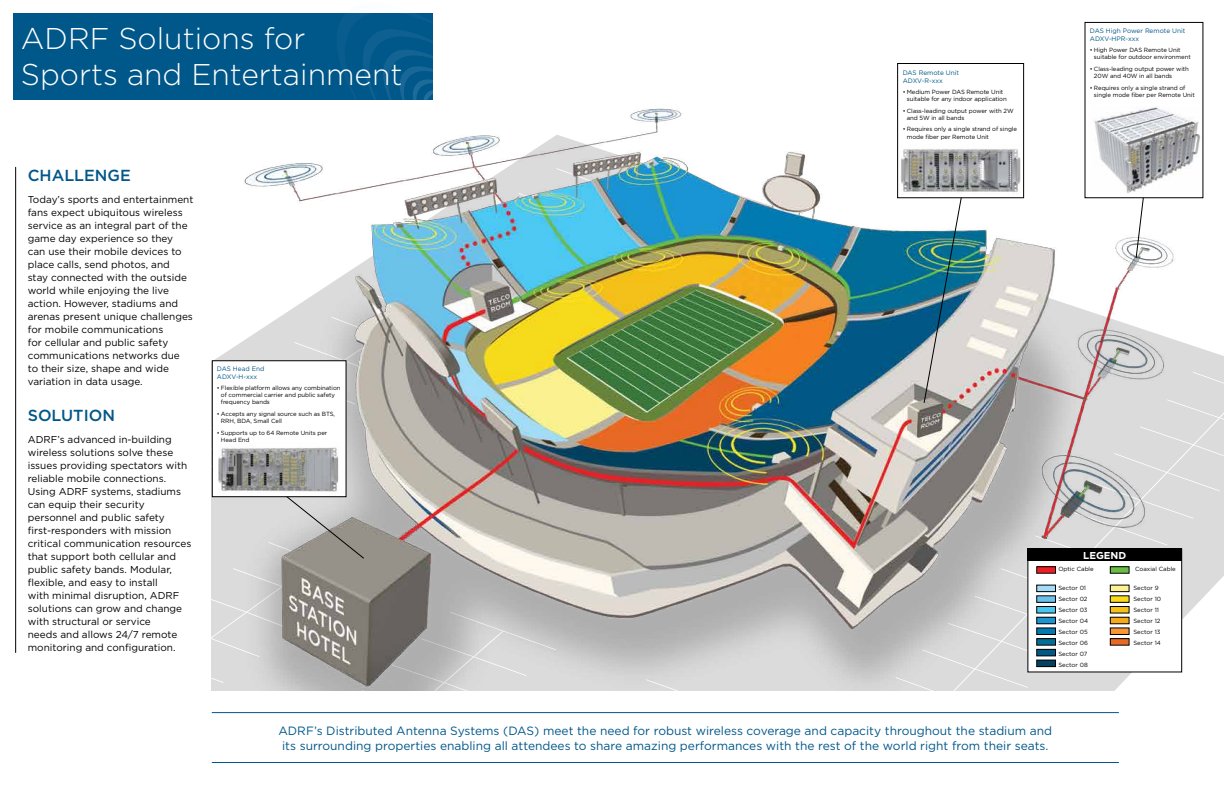
<style>
.page{position:relative;width:1224px;height:792px;background:#fff}
.page>*{position:absolute;margin:0;border:0;box-sizing:border-box;transform-origin:0 0}
.t1{font:300 30px/36px "Gotham";color:#fff}
.t2{font:500 16px "Gotham";color:#005789}
.t3{font:12px/14.4px "Gotham";color:#005789;text-align:center}
.t4{font:10px/13px "Gotham";color:#000}
.t5{font:700 10px "Gotham";color:#fff}
.t6{font:6.5px/7.8px "Gotham";color:#005789}
.t7{font:6px/11px "Gotham";letter-spacing:-.01em;color:#000}
</style>
<div class="page">
<img style="left:212px;top:51px;width:992px;height:639px">
<div style="left:14px;top:13px;width:419px;height:86px;background:#005789"></div>
<svg style="left:363px;top:29px;width:70px;height:70px"></svg>
<hr style="left:15px;top:167px;width:1px;height:485px;background:#000">
<img style="left:212px;top:143px;width:539px;height:548px">
<div style="left:212px;top:360px;width:135px;height:137px;background:#fff;border:1px solid #000"></div>
<img style="left:219px;top:447px;width:120px;height:45px">
<div style="left:1084px;top:22px;width:119px;height:176px;background:#fff"></div>
<img style="left:1094px;top:107px;width:106px;height:77px">
<svg style="left:896px;top:184px;width:328px;height:506px"></svg>
<div style="left:1028px;top:549px;width:154px;height:123px;background:#fff"></div>
<div style="left:1027px;top:549px;width:155px;height:123px;border:1px solid #000"></div>
<div style="left:1027px;top:549px;width:155px;height:12px;background:#000"></div>
<div style="left:1037px;top:567px;width:19px;height:6px;background:#ed1e24"></div>
<div style="left:1036px;top:566px;width:20px;height:8px;border:1px solid #000"></div>
<div style="left:1110px;top:567px;width:19px;height:6px;background:#69bd45"></div>
<div style="left:1110px;top:566px;width:19px;height:8px;border:1px solid #000"></div>
<div style="left:1037px;top:585px;width:19px;height:7px;background:#a2dcf7"></div>
<div style="left:1036px;top:585px;width:20px;height:7px;border:1px solid #000"></div>
<div style="left:1110px;top:585px;width:19px;height:7px;background:#fcf390"></div>
<div style="left:1110px;top:585px;width:19px;height:7px;border:1px solid #000"></div>
<div style="left:1037px;top:596px;width:19px;height:6px;background:#6cc2ed"></div>
<div style="left:1036px;top:595px;width:20px;height:8px;border:1px solid #000"></div>
<div style="left:1110px;top:596px;width:19px;height:6px;background:#f9db1b"></div>
<div style="left:1110px;top:595px;width:19px;height:8px;border:1px solid #000"></div>
<div style="left:1037px;top:607px;width:19px;height:6px;background:#46c7f2"></div>
<div style="left:1036px;top:606px;width:20px;height:7px;border:1px solid #000"></div>
<div style="left:1110px;top:607px;width:19px;height:6px;background:#f6c017"></div>
<div style="left:1110px;top:606px;width:19px;height:7px;border:1px solid #000"></div>
<div style="left:1037px;top:617px;width:19px;height:7px;background:#1a95d2"></div>
<div style="left:1036px;top:617px;width:20px;height:7px;border:1px solid #000"></div>
<div style="left:1110px;top:617px;width:19px;height:7px;background:#f5aa1c"></div>
<div style="left:1037px;top:628px;width:19px;height:6px;background:#027ab1"></div>
<div style="left:1036px;top:628px;width:20px;height:7px;border:1px solid #000"></div>
<div style="left:1110px;top:628px;width:19px;height:6px;background:#f89736"></div>
<div style="left:1110px;top:628px;width:19px;height:7px;border:1px solid #000"></div>
<div style="left:1037px;top:639px;width:19px;height:6px;background:#036e96"></div>
<div style="left:1036px;top:638px;width:20px;height:8px;border:1px solid #000"></div>
<div style="left:1110px;top:639px;width:19px;height:6px;background:#e86924"></div>
<div style="left:1110px;top:638px;width:19px;height:8px;border:1px solid #000"></div>
<div style="left:1037px;top:649px;width:19px;height:7px;background:#005884"></div>
<div style="left:1036px;top:649px;width:20px;height:7px;border:1px solid #000"></div>
<div style="left:1037px;top:660px;width:19px;height:7px;background:#024160"></div>
<div style="left:1036px;top:660px;width:20px;height:7px;border:1px solid #000"></div>
<hr style="left:212px;top:712px;width:907px;height:1px;background:#005789">
<hr style="left:212px;top:762px;width:907px;height:1px;background:#005789">
<div style="left:897px;top:63px;width:127px;height:135px;background:#fff;border:1px solid #000"></div>
<img style="left:901px;top:149px;width:120px;height:43px">
<h1 class="t1" style="left:21px;top:19px;width:383px">ADRF Solutions for<br>Sports and Entertainment</h1>
<h2 class="t2" style="left:28px;top:165px;width:105px">CHALLENGE</h2>
<p class="t4" style="left:28px;top:193px;width:167px">Today’s sports and entertainment fans expect ubiquitous wireless service as an integral part of the game day experience so they<br>can use their mobile devices to place calls, send photos, and<br>stay connected with the outside world while enjoying the live action. However, stadiums and arenas present unique challenges for mobile communications<br>for cellular and public safety communications networks due<br>to their size, shape and wide variation in data usage.</p>
<h2 class="t2" style="left:28px;top:405px;width:89px">SOLUTION</h2>
<p class="t4" style="left:28px;top:433px;width:165px">ADRF’s advanced in-building wireless solutions solve these issues providing spectators with reliable mobile connections.<br>Using ADRF systems, stadiums can equip their security personnel and public safety first-responders with mission critical communication resources that support both cellular and public safety bands. Modular, flexible, and easy to install<br>with minimal disruption, ADRF solutions can grow and change with structural or service<br>needs and allows 24/7 remote monitoring and configuration.</p>
<p class="t6" style="left:217px;top:365px;width:49px">DAS Head End<br>ADXV-H-xxx</p>
<p class="t7" style="left:221px;top:384px;width:121px;line-height:7.2px;text-indent:-4px">• Flexible platform allows any combination of commercial carrier and public safety frequency bands</p>
<p class="t7" style="left:221px;top:410px;width:116px;line-height:7.2px;text-indent:-4px">• Accepts any signal source such as BTS,<br>RRH, BDA, Small Cell</p>
<p class="t7" style="left:221px;top:429px;width:108px;line-height:7.2px;text-indent:-4px">• Supports up to 64 Remote Units per<br>Head End</p>
<p class="t6" style="left:903px;top:69px;width:58px">DAS Remote Unit<br>ADXV-R-xxx</p>
<p class="t7" style="left:907px;top:88px;width:101px;line-height:7.2px;text-indent:-4px">• Medium Power DAS Remote Unit suitable for any indoor application</p>
<p class="t7" style="left:907px;top:107px;width:108px;line-height:7.2px;text-indent:-4px">• Class-leading output power with 2W and 5W in all bands</p>
<p class="t7" style="left:907px;top:126px;width:112px;line-height:7.2px;text-indent:-4px">• Requires only a single strand of single mode fiber per Remote Unit</p>
<p class="t6" style="left:1090px;top:27px;width:97px">DAS High Power Remote Unit<br>ADXV-HPR-xxx</p>
<p class="t7" style="left:1094px;top:46px;width:98px;line-height:7.2px;text-indent:-4px">• High Power DAS Remote Unit suitable for outdoor environment</p>
<p class="t7" style="left:1094px;top:65px;width:96px;line-height:7.2px;text-indent:-4px">• Class-leading output power with<br>20W and 40W in all bands</p>
<p class="t7" style="left:1094px;top:84px;width:102px;line-height:7.2px;text-indent:-4px">• Requires only a single strand of single mode fiber per Remote Unit</p>
<p class="t5" style="left:1083px;top:549px;width:45px">LEGEND</p>
<p class="t7" style="left:1058px;top:563px;width:37px">Optic Cable</p>
<p class="t7" style="left:1058px;top:582px;width:31px">Sector 01<br>Sector 02<br>Sector 03<br>Sector 04<br>Sector 05<br>Sector 06<br>Sector 07<br>Sector 08</p>
<p class="t7" style="left:1135px;top:563px;width:42px">Coaxial Cable</p>
<p class="t7" style="left:1133px;top:582px;width:29px">Sector 9<br>Sector 10<br>Sector 11<br>Sector 12<br>Sector 13<br>Sector 14</p>
<p class="t3" style="left:278px;top:723px;width:775px">ADRF’s Distributed Antenna Systems (DAS) meet the need for robust wireless coverage and capacity throughout the stadium and its surrounding properties enabling all attendees to share amazing performances with the rest of the world right from their seats.</p>
</div>
